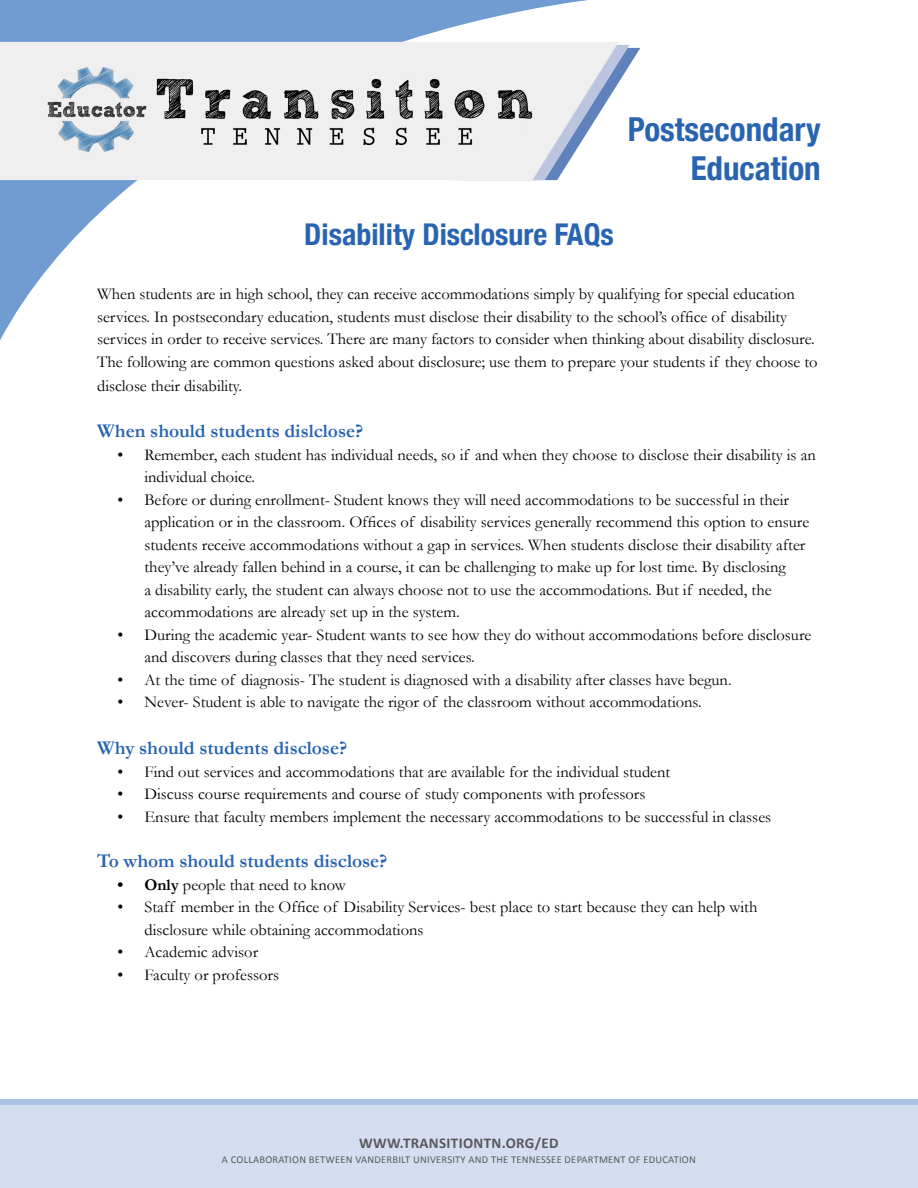
<style>
.page{position:relative;width:918px;height:1188px;background:#fff}
.page>*{position:absolute;margin:0;border:0;box-sizing:border-box;transform-origin:0 0}
.Course_Title{font:700 condensed 33px/39.6px "Helvetica Neue";color:#2864b0;text-align:right}
.Document_Title{font:700 condensed 30px "Helvetica Neue";color:#2864b0}
.Subheader{font:700 19.5px "Garamond";letter-spacing:-.005em;color:#2864b0}
.Body{font:16.5px/22.5px "Garamond";color:#000}
.t1{font:700 15px "Calibri";letter-spacing:.02em;color:#58595b}
.t2{font:10.5px "Calibri";letter-spacing:.02em;color:#58595b}
.s1{font-weight:700}
</style>
<div class="page">
<div style="left:0;top:1099px;width:918px;height:89px;background:#d5def1"></div>
<svg style="left:0;top:0;width:641px;height:341px"></svg>
<svg style="left:619px;top:45px;width:21px;height:135px"></svg>
<svg style="left:0;top:42px;width:619px;height:138px;fill:#efefef"></svg>
<img style="left:44px;top:55px;width:509px;height:109px">
<p class="Course_Title" style="left:628px;top:107px;width:194px">Postsecondary<br>Education</p>
<p class="Document_Title" style="left:304px;top:210px;width:311px">Disability Disclosure FAQs</p>
<p class="Body" style="left:97px;top:282px;width:722px">When students are in high school, they can receive accommodations simply by qualifying for special education services. In postsecondary education, students must disclose their disability to the school’s office of disability services in order to receive services. There are many factors to consider when thinking about disability disclosure.<br>The following are common questions asked about disclosure; use them to prepare your students if they choose to</p>
<p class="Body" style="left:97px;top:374px;width:146px">disclose their disability.</p>
<p class="Subheader" style="left:97px;top:418px;width:268px">When should students dislclose?</p>
<p class="Body" style="left:144px;top:443px;width:673px;text-indent:-27px">• Remember, each student has individual needs, so if and when they choose to disclose their disability is an individual choice.</p>
<p class="Body" style="left:144px;top:488px;width:666px;text-indent:-27px">• Before or during enrollment- Student knows they will need accommodations to be successful in their application or in the classroom. Offices of disability services generally recommend this option to ensure students receive accommodations without a gap in services. When students disclose their disability after they’ve already fallen behind in a course, it can be challenging to make up for lost time. By disclosing<br>a disability early, the student can always choose not to use the accommodations. But if needed, the accommodations are already set up in the system.</p>
<p class="Body" style="left:144px;top:623px;width:668px;text-indent:-27px">• During the academic year- Student wants to see how they do without accommodations before disclosure and discovers during classes that they need services.</p>
<p class="Body" style="left:117px;top:668px;width:616px">• At the time of diagnosis- The student is diagnosed with a disability after classes have begun.</p>
<p class="Body" style="left:117px;top:690px;width:586px">• Never- Student is able to navigate the rigor of the classroom without accommodations.</p>
<p class="Subheader" style="left:97px;top:735px;width:252px">Why should students disclose?</p>
<p class="Body" style="left:117px;top:760px;width:554px">• Find out services and accommodations that are available for the individual student</p>
<p class="Body" style="left:117px;top:782px;width:529px">• Discuss course requirements and course of study components with professors</p>
<p class="Body" style="left:117px;top:805px;width:655px">• Ensure that faculty members implement the necessary accommodations to be successful in classes</p>
<p class="Subheader" style="left:97px;top:848px;width:292px">To whom should students disclose?</p>
<p class="Body" style="left:117px;top:873px;width:230px"><span class="s1">• Only</span> people that need to know</p>
<p class="Body" style="left:144px;top:896px;width:614px;text-indent:-27px">• Staff member in the Office of Disability Services- best place to start because they can help with disclosure while obtaining accommodations</p>
<p class="Body" style="left:117px;top:941px;width:142px">• Academic advisor</p>
<p class="Body" style="left:117px;top:963px;width:163px">• Faculty or professors</p>
<p class="t1" style="left:359px;top:1134px;width:201px">WWW.TRANSITIONTN.ORG/ED</p>
<p class="t2" style="left:222px;top:1153px;width:475px">A COLLABORATION BETWEEN VANDERBILT UNIVERSITY AND THE TENNESSEE DEPARTMENT OF EDUCATION</p>
</div>
